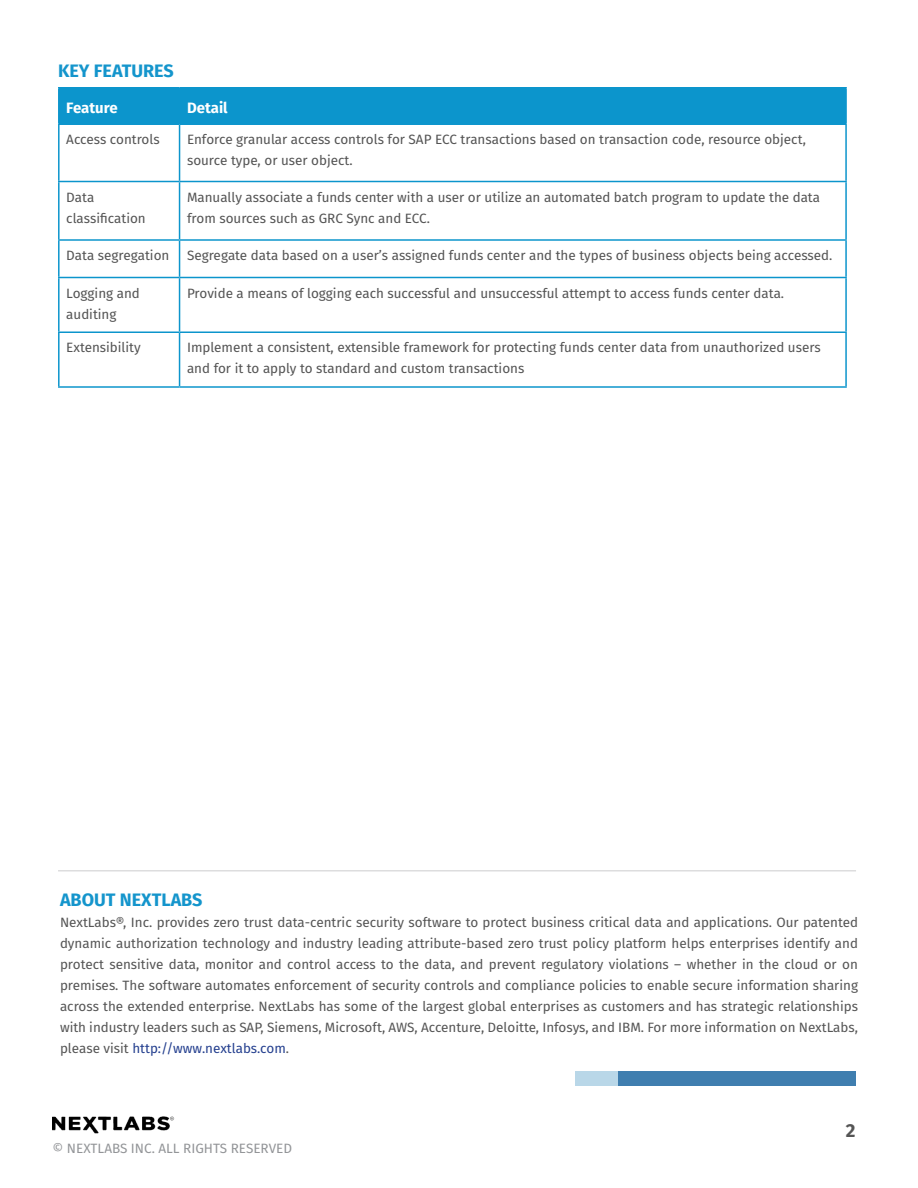
<style>
.page{position:relative;width:918px;height:1188px;background:#fff}
.page>*{position:absolute;margin:0;border:0;box-sizing:border-box;transform-origin:0 0}
.t1{font:700 18.75px "Fira Sans";color:#555}
.t2{font:700 18px "Fira Sans";color:#1495cc}
.t3{font:700 15px "Fira Sans";color:#fff}
.t4{font:13.5px/21px "Fira Sans";color:#555;text-align:justify}
.t5{font:13.5px/21px "Fira Sans";color:#545454}
.t6{font:13.5px "Fira Sans";color:#939598}
.s1{color:#25408f}
</style>
<div class="page">
<div style="left:59px;top:88px;width:787px;height:35px;background:#0c95cc"></div>
<hr style="left:58px;top:87px;width:122px;height:1px;background:#0c95cc">
<hr style="left:58px;top:89px;width:2px;height:34px;background:#0c95cc">
<hr style="left:180px;top:87px;width:667px;height:1px;background:#0c95cc">
<hr style="left:179px;top:89px;width:1px;height:34px;background:#0c95cc">
<hr style="left:845px;top:89px;width:2px;height:34px;background:#0c95cc">
<hr style="left:58px;top:123px;width:122px;height:2px;background:#0c95cc">
<hr style="left:58px;top:125px;width:2px;height:56px;background:#0c95cc">
<hr style="left:180px;top:123px;width:667px;height:2px;background:#0c95cc">
<hr style="left:179px;top:125px;width:1px;height:56px;background:#0c95cc">
<hr style="left:845px;top:125px;width:2px;height:56px;background:#0c95cc">
<hr style="left:58px;top:181px;width:122px;height:1px;background:#0c95cc">
<hr style="left:58px;top:182px;width:2px;height:57px;background:#0c95cc">
<hr style="left:180px;top:181px;width:667px;height:1px;background:#0c95cc">
<hr style="left:179px;top:182px;width:1px;height:57px;background:#0c95cc">
<hr style="left:845px;top:182px;width:2px;height:57px;background:#0c95cc">
<hr style="left:58px;top:239px;width:122px;height:2px;background:#0c95cc">
<hr style="left:58px;top:241px;width:2px;height:36px;background:#0c95cc">
<hr style="left:180px;top:239px;width:667px;height:2px;background:#0c95cc">
<hr style="left:179px;top:241px;width:1px;height:36px;background:#0c95cc">
<hr style="left:845px;top:241px;width:2px;height:36px;background:#0c95cc">
<hr style="left:58px;top:277px;width:122px;height:1px;background:#0c95cc">
<hr style="left:58px;top:278px;width:2px;height:54px;background:#0c95cc">
<hr style="left:180px;top:277px;width:667px;height:1px;background:#0c95cc">
<hr style="left:179px;top:278px;width:1px;height:54px;background:#0c95cc">
<hr style="left:845px;top:278px;width:2px;height:54px;background:#0c95cc">
<hr style="left:58px;top:332px;width:122px;height:1px;background:#0c95cc">
<hr style="left:58px;top:333px;width:2px;height:53px;background:#0c95cc">
<hr style="left:180px;top:332px;width:667px;height:1px;background:#0c95cc">
<hr style="left:179px;top:333px;width:1px;height:53px;background:#0c95cc">
<hr style="left:845px;top:333px;width:2px;height:53px;background:#0c95cc">
<hr style="left:58px;top:386px;width:122px;height:2px;background:#0c95cc">
<hr style="left:180px;top:386px;width:667px;height:2px;background:#0c95cc">
<div style="left:576px;top:1071px;width:42px;height:15px;background:#b9d7e8"></div>
<div style="left:618px;top:1071px;width:238px;height:15px;background:#3f7eaf"></div>
<hr style="left:58px;top:870px;width:798px;height:2px;background:#ddddde">
<img style="left:52px;top:1116px;width:123px;height:18px">
<h2 class="t2" style="left:58px;top:55px;width:117px">KEY FEATURES</h2>
<p class="t3" style="left:66px;top:95px;width:53px">Feature</p>
<p class="t3" style="left:187px;top:95px;width:42px">Detail</p>
<p class="t5" style="left:66px;top:129px;width:95px">Access controls</p>
<p class="t5" style="left:187px;top:129px;width:620px">Enforce granular access controls for SAP ECC transactions based on transaction code, resource object, source type, or user object.</p>
<p class="t5" style="left:66px;top:186px;width:81px">Data classification</p>
<p class="t5" style="left:187px;top:186px;width:635px">Manually associate a funds center with a user or utilize an automated batch program to update the data from sources such as GRC Sync and ECC.</p>
<p class="t5" style="left:66px;top:245px;width:105px">Data segregation</p>
<p class="t5" style="left:187px;top:245px;width:647px">Segregate data based on a user’s assigned funds center and the types of business objects being accessed.</p>
<p class="t5" style="left:66px;top:282px;width:75px">Logging and auditing</p>
<p class="t5" style="left:187px;top:282px;width:599px">Provide a means of logging each successful and unsuccessful attempt to access funds center data.</p>
<p class="t5" style="left:66px;top:337px;width:76px">Extensibility</p>
<p class="t5" style="left:187px;top:337px;width:635px">Implement a consistent, extensible framework for protecting funds center data from unauthorized users and for it to apply to standard and custom transactions</p>
<h2 class="t2" style="left:60px;top:884px;width:144px">ABOUT NEXTLABS</h2>
<p class="t4" style="left:60px;top:911px;width:800px">NextLabs®, Inc. provides zero trust data-centric security software to protect business critical data and applications. Our patented dynamic authorization technology and industry leading attribute-based zero trust policy platform helps enterprises identify and protect sensitive data, monitor and control access to the data, and prevent regulatory violations – whether in the cloud or on premises. The software automates enforcement of security controls and compliance policies to enable secure information sharing across the extended enterprise. NextLabs has some of the largest global enterprises as customers and has strategic relationships with industry leaders such as SAP, Siemens, Microsoft, AWS, Accenture, Deloitte, Infosys, and IBM. For more information on NextLabs, please visit <span class="s1">http://www.nextlabs.com</span>.</p>
<p class="t6" style="left:52px;top:1138px;width:241px">© NEXTLABS INC. ALL RIGHTS RESERVED</p>
<h1 class="t1" style="left:846px;top:1115px;width:11px">2</h1>
</div>
